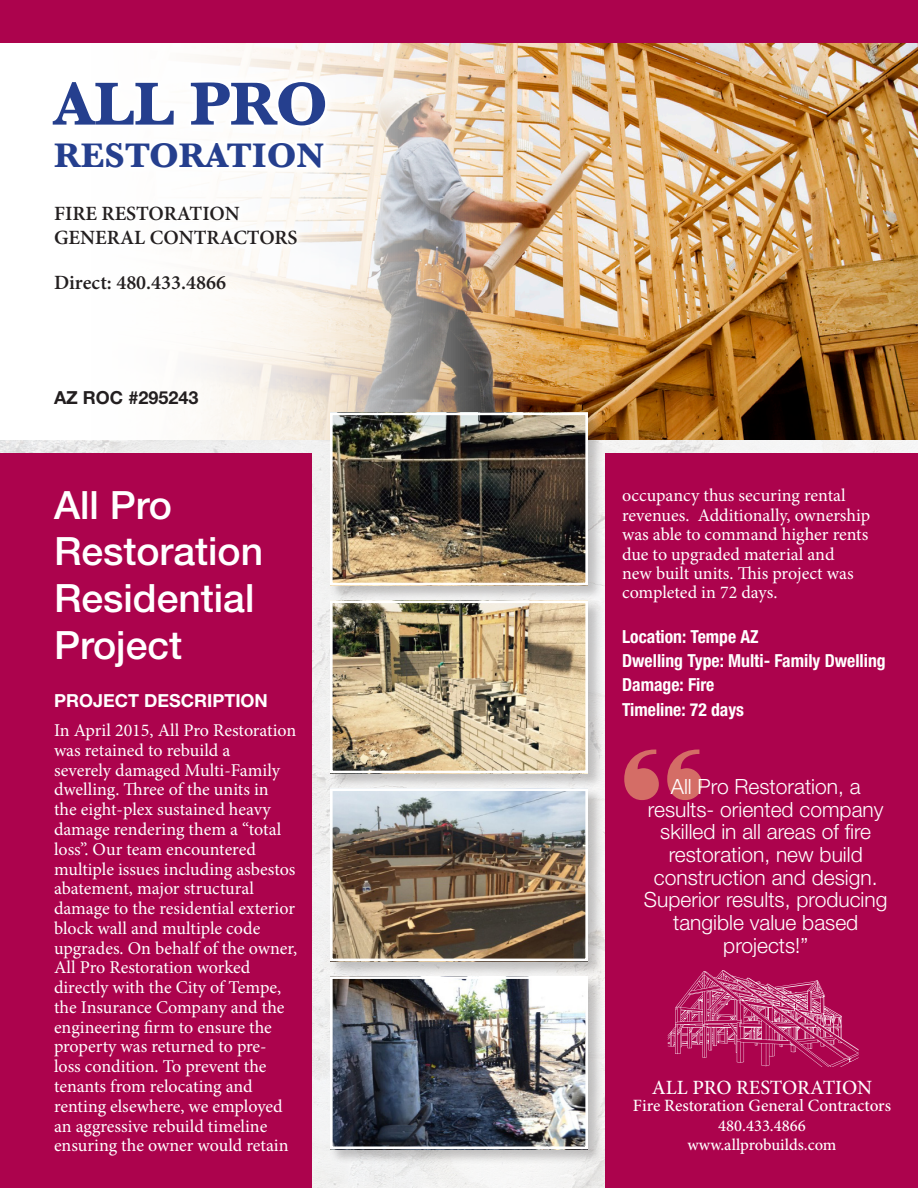
<style>
.page{position:relative;width:918px;height:1188px;background:#fff}
.page>*{position:absolute;margin:0;border:0;box-sizing:border-box;transform-origin:0 0}
.t1{font:700 63px "Baskerville";color:#253f8e}
.t2{font:500 39px/46.8px "Helvetica Neue";color:#fff}
.t3{font:700 35.7px "Baskerville";color:#253f8e}
.t4{font:300 21px/22.6px "Helvetica Neue";color:#fff;text-align:center}
.t5{font:600 20.25px "Minion Pro";color:#231f20}
.t6{font:500 20.25px "Minion Pro";letter-spacing:-.005em;color:#fff}
.t7{font:18px/19.8px "Minion Pro";color:#fff}
.t8{font:700 condensed 18px/24.3px "Helvetica Neue";color:#fff}
.t9{font:700 18px "Helvetica Neue";color:#fff}
.t10{font:700 18px "Helvetica Neue";color:#231f20}
.t11{font:500 17.25px "Minion Pro";color:#fff}
.t12{font:500 16.5px "Minion Pro";color:#fff}
</style>
<div class="page">
<img style="left:0;top:440px;width:918px;height:748px">
<img style="left:530px;top:42px;width:388px;height:398px">
<svg style="left:33px;top:42px;width:497px;height:398px"></svg>
<div style="left:606px;top:454px;width:312px;height:734px;background:#ac034d"></div>
<div style="left:0;top:0;width:918px;height:42px;background:#ac034d"></div>
<div style="left:0;top:454px;width:312px;height:734px;background:#ac034d"></div>
<div style="left:41px;top:70px;width:296px;height:110px;background:#fff"></div>
<svg style="left:265px;top:78px;width:65px;height:53px"></svg>
<svg style="left:257px;top:138px;width:72px;height:36px"></svg>
<div style="left:46px;top:197px;width:260px;height:57px;background:#fff"></div>
<div style="left:329px;top:787px;width:274px;height:189px;background:#231f20;opacity:.25"></div>
<img style="left:334px;top:792px;width:250px;height:165px">
<div style="left:330px;top:788px;width:258px;height:173px;border:3px solid #fff"></div>
<div style="left:329px;top:412px;width:274px;height:189px;background:#231f20;opacity:.25"></div>
<img style="left:334px;top:417px;width:250px;height:164px">
<div style="left:330px;top:413px;width:258px;height:172px;border:3px solid #fff"></div>
<div style="left:329px;top:975px;width:274px;height:189px;background:#231f20;opacity:.25"></div>
<img style="left:334px;top:980px;width:250px;height:165px">
<div style="left:330px;top:976px;width:258px;height:173px;border:3px solid #fff"></div>
<div style="left:329px;top:599px;width:274px;height:189px;background:#231f20;opacity:.25"></div>
<img style="left:334px;top:604px;width:250px;height:165px">
<div style="left:330px;top:600px;width:258px;height:173px;border:3px solid #fff"></div>
<svg style="left:624px;top:750px;width:78px;height:50px"></svg>
<svg style="left:668px;top:971px;width:191px;height:95px"></svg>
<p class="t1" style="left:54px;top:67px;width:276px">ALL PRO</p>
<p class="t3" style="left:54px;top:135px;width:272px">RESTORATION</p>
<p class="t5" style="left:54px;top:199px;width:187px">FIRE RESTORATION</p>
<p class="t5" style="left:54px;top:224px;width:245px">GENERAL CONTRACTORS</p>
<p class="t5" style="left:54px;top:269px;width:174px">Direct: 480.433.4866</p>
<p class="t10" style="left:54px;top:387px;width:146px">AZ ROC #295243</p>
<p class="t2" style="left:54px;top:481px;width:211px">All Pro<br>Restoration<br>Residential<br>Project</p>
<p class="t9" style="left:54px;top:690px;width:216px">PROJECT DESCRIPTION</p>
<p class="t7" style="left:54px;top:721px;width:245px">In April 2015, All Pro Restoration was retained to rebuild a<br>severely damaged Multi-Family dwelling. Three of the units in<br>the eight-plex sustained heavy damage rendering them a “total loss”. Our team encountered multiple issues including asbestos abatement, major structural damage to the residential exterior block wall and multiple code upgrades. On behalf of the owner,<br>All Pro Restoration worked directly with the City of Tempe, the Insurance Company and the engineering firm to ensure the property was returned to pre&shy;loss condition. To prevent the tenants from relocating and renting elsewhere, we employed an aggressive rebuild timeline ensuring the owner would retain</p>
<p class="t7" style="left:622px;top:486px;width:250px">occupancy thus securing rental revenues. Additionally, ownership was able to command higher rents due to upgraded material and<br>new built units. This project was completed in 72 days.</p>
<p class="t8" style="left:622px;top:624px;width:265px">Location: Tempe AZ<br>Dwelling Type: Multi- Family Dwelling<br>Damage: Fire<br>Timeline: 72 days</p>
<p class="t4" style="left:644px;top:775px;width:245px">All Pro Restoration, a results- oriented company skilled in all areas of fire restoration, new build construction and design.<br>Superior results, producing tangible value based projects!”</p>
<p class="t6" style="left:652px;top:1074px;width:222px">ALL PRO RESTORATION</p>
<p class="t11" style="left:633px;top:1094px;width:260px">Fire Restoration General Contractors</p>
<p class="t12" style="left:718px;top:1114px;width:89px">480.433.4866</p>
<p class="t12" style="left:687px;top:1134px;width:151px">www.allprobuilds.com</p>
</div>
